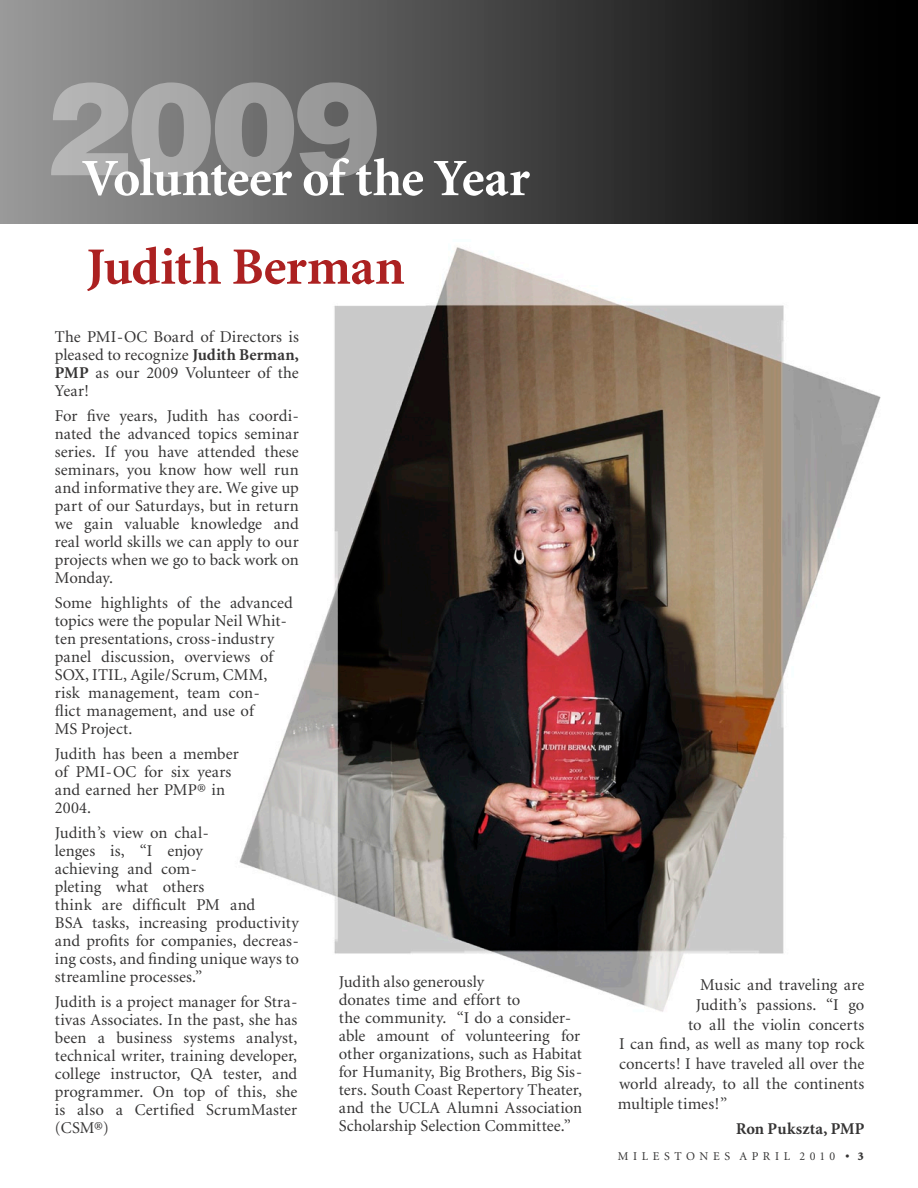
<style>
.page{position:relative;width:918px;height:1188px;background:#fff}
.page>*{position:absolute;margin:0;border:0;box-sizing:border-box;transform-origin:0 0}
.t1{font:900 129.75px "Helvetica";color:#fff}
.t2{font:700 52.5px "Minion";letter-spacing:-.02em;color:#fff}
.t3{font:700 52.5px "Minion";letter-spacing:-.01em;color:#ac2121}
.t4{font:16.5px/18px "Minion";letter-spacing:.005em;color:#353434}
.t5{font:700 16.5px "Minion";letter-spacing:.01em;color:#353434}
.t6{font:12px "Minion";letter-spacing:.385em;color:#353434}
.s1{font-weight:700}
.s2{font-weight:900}
</style>
<div class="page">
<div style="left:0;top:0;width:918px;height:224px;background:linear-gradient(to right,#9b9b9b,#000)"></div>
<img style="left:239px;top:247px;width:642px;height:765px">
<h1 class="t1" style="left:44px;top:44px;width:338px">2009</h1>
<h2 class="t2" style="left:82px;top:152px;width:449px">Volunteer of the Year</h2>
<h2 class="t3" style="left:86px;top:240px;width:320px">Judith Berman</h2>
<p class="t4" style="left:55px;top:328px;width:245px;text-align:justify">The PMI-OC Board of Directors is pleased to recognize <span class="s1">Judith Berman, PMP</span> as our 2009 Volunteer of the Year!</p>
<p class="t4" style="left:55px;top:407px;width:245px;text-align:justify">For five years, Judith has coordi&shy;nated the advanced topics seminar series. If you have attended these seminars, you know how well run and informative they are. We give up part of our Saturdays, but in return we gain valuable knowledge and real world skills we can apply to our projects when we go to back work on Monday.</p>
<p class="t4" style="left:55px;top:594px;width:239px">Some highlights of the advanced topics were the popular Neil Whit&shy;ten presentations, cross-industry panel discussion, overviews of<br>SOX, ITIL, Agile/Scrum, CMM, risk management, team con-<br>flict management, and use of<br>MS Project.</p>
<p class="t4" style="left:55px;top:745px;width:185px">Judith has been a member of PMI-OC for six years and earned her PMP® in<br>2004.</p>
<p class="t4" style="left:55px;top:824px;width:245px">Judith’s view on chal-<br>lenges is, “I enjoy<br>achieving and com-<br>pleting what others<br>think are difficult PM and<br>BSA tasks, increasing productivity and profits for companies, decreas&shy;ing costs, and finding unique ways to streamline processes.”</p>
<p class="t4" style="left:55px;top:993px;width:244px;text-align:justify">Judith is a project manager for Stra&shy;tivas Associates. In the past, she has been a business systems analyst, technical writer, training developer, college instructor, QA tester, and programmer. On top of this, she is also a Certified ScrumMaster (CSM®)</p>
<p class="t4" style="left:339px;top:973px;width:245px">Judith also generously<br>donates time and effort to<br>the community. “I do a consider&shy;able amount of volunteering for other organizations, such as Habitat for Humanity, Big Brothers, Big Sis&shy;ters. South Coast Repertory Theater, and the UCLA Alumni Association<br>Scholarship Selection Committee.”</p>
<p class="t4" style="left:700px;top:976px;width:166px">Music and traveling are</p>
<p class="t4" style="left:696px;top:996px;width:170px">Judith’s passions. “I go</p>
<p class="t4" style="left:688px;top:1016px;width:178px">to all the violin concerts</p>
<p class="t4" style="left:619px;top:1036px;width:247px">I can find, as well as many top rock</p>
<p class="t4" style="left:619px;top:1056px;width:247px">concerts! I have traveled all over the</p>
<p class="t4" style="left:619px;top:1075px;width:247px">world already, to all the continents</p>
<p class="t4" style="left:618px;top:1095px;width:111px">multiple times!”</p>
<p class="t5" style="left:736px;top:1120px;width:130px">Ron Pukszta, PMP</p>
<p class="t6" style="left:618px;top:1150px;width:248px">MILESTONES APRIL 2010 <span class="s2">• 3</span></p>
</div>
